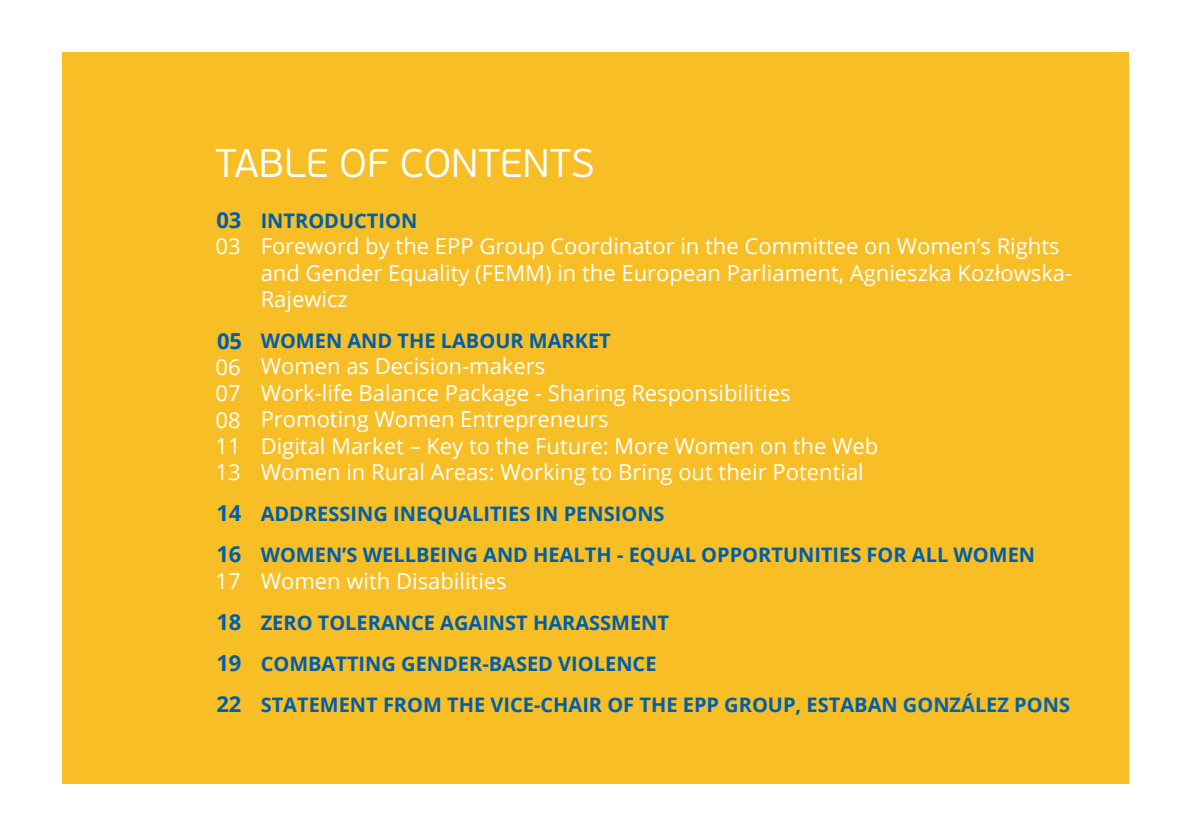
<style>
.page{position:relative;width:1191px;height:840px;background:#fff}
.page>*{position:absolute;margin:0;border:0;box-sizing:border-box;transform-origin:0 0}
.t1{font:300 40px "PF Beau Sans Pro";color:#fff}
.t2{font:22px/26.4px "Open Sans";color:#fff}
.t3{font:700 22px/41px "Open Sans";color:#005fa9}
.t4{font:700 20px/41px "Open Sans";color:#005fa9}
.s1{color:#0564a3}
</style>
<div class="page">
<div style="left:62px;top:52px;width:1066px;height:730px;background:#f8be25"></div>
<h1 class="t1" style="left:215px;top:140px;width:380px">TABLE OF CONTENTS</h1>
<p class="t3" style="left:216px;top:199px;width:27px">03</p>
<p class="t4" style="left:261px;top:199px;width:158px">INTRODUCTION</p>
<p class="t2" style="left:261px;top:232px;width:813px">Foreword by the EPP Group Coordinator in the Committee on Women’s Rights and Gender Equality (FEMM) in the European Parliament, Agnieszka Kozłowska-<br>Rajewicz</p>
<p class="t4" style="left:261px;top:319px;width:352px">WOMEN AND THE LABOUR MARKET</p>
<p class="t2" style="left:261px;top:352px;width:619px">Women as Decision-makers<br>Work-life Balance Package - Sharing Responsibilities Promoting Women Entrepreneurs<br>Digital Market – Key to the Future: More Women on the Web Women in Rural Areas: Working to Bring out their Potential</p>
<p class="t4" style="left:261px;top:492px;width:776px">ADDRESSING INEQUALITIES IN PENSIONS<br>WOMEN’S WELLBEING AND HEALTH - EQUAL OPPORTUNITIES FOR ALL WOMEN</p>
<p class="t2" style="left:261px;top:566px;width:248px">Women with Disabilities</p>
<p class="t4" style="left:261px;top:601px;width:811px">ZERO TOLERANCE AGAINST HARASSMENT<br>COMBATTING GENDER-BASED VIOLENCE<br>STATEMENT FROM THE VICE-CHAIR OF THE EPP GROUP, ESTABAN <span class="s1">GONZÁLEZ PONS</span></p>
<p class="t2" style="left:215px;top:232px;width:27px">03</p>
<p class="t3" style="left:217px;top:319px;width:27px">05</p>
<p class="t2" style="left:215px;top:353px;width:27px;text-align:justify">06<br>07<br>08<br>11<br>13</p>
<p class="t3" style="left:216px;top:491px;width:27px">14<br>16</p>
<p class="t2" style="left:215px;top:567px;width:27px">17</p>
<p class="t3" style="left:216px;top:600px;width:27px;text-align:justify">18<br>19<br>22</p>
</div>
